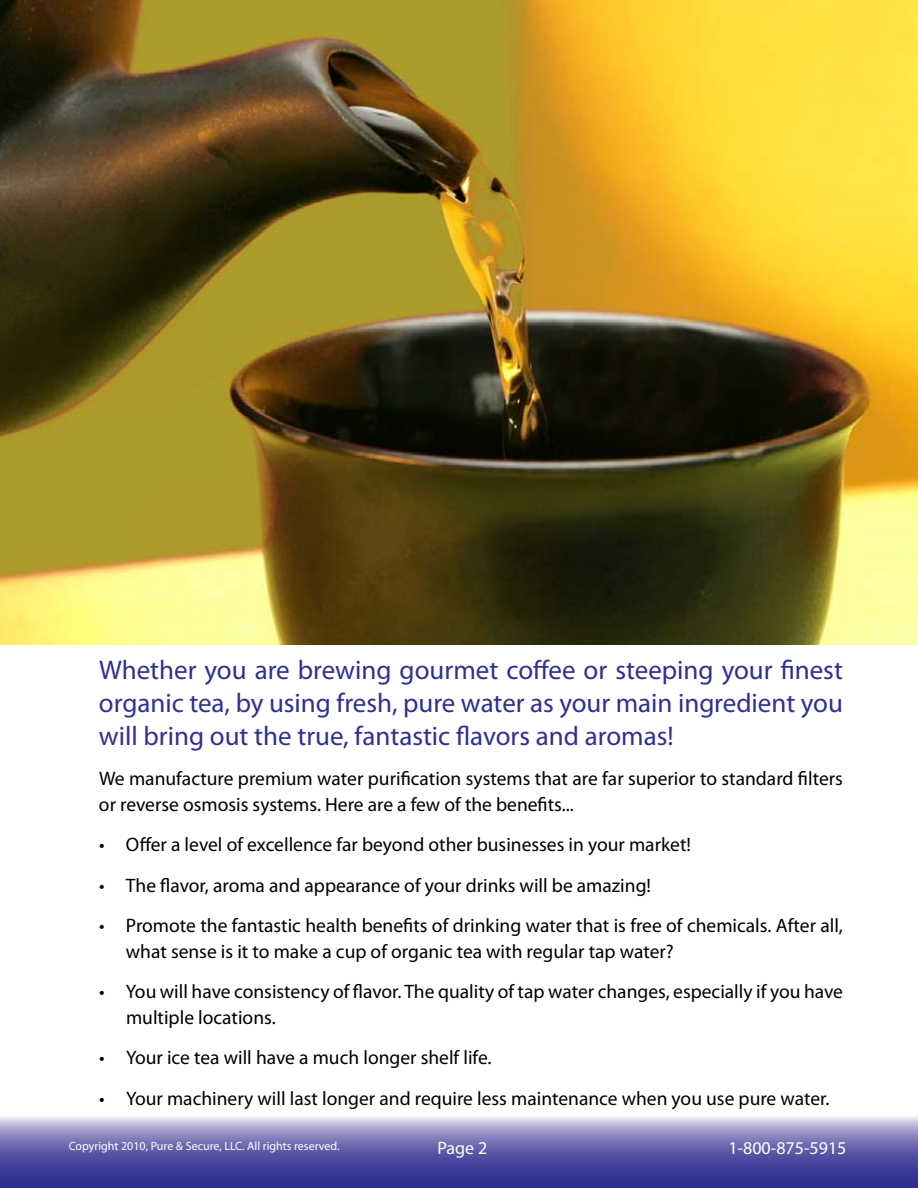
<style>
.page{position:relative;width:918px;height:1188px;background:#fff}
.page>*{position:absolute;margin:0;border:0;box-sizing:border-box;transform-origin:0 0}
.t1{font:27px/33px "Myriad Pro";color:#2e3192;text-align:justify}
.t2{font:19.5px/40.5px "Myriad Pro";color:#000}
.t3{font:18px "Myriad Pro";color:#fff}
.t4{font:12px "Myriad Pro";color:#fff}
</style>
<div class="page">
<svg style="left:1px;top:1116px;width:916px;height:71px;background:#6d6bb1"></svg>
<img style="left:0;top:0;width:918px;height:645px">
<h1 class="t1" style="left:99px;top:653px;width:746px">Whether you are brewing gourmet coffee or steeping your finest organic tea, by using fresh, pure water as your main ingredient you will bring out the true, fantastic flavors and aromas!</h1>
<p class="t2" style="left:99px;top:766px;width:746px;line-height:25.5px">We manufacture premium water purification systems that are far superior to standard filters or reverse osmosis systems. Here are a few of the benefits...</p>
<p class="t2" style="left:126px;top:824px;width:718px">Offer a level of excellence far beyond other businesses in your market!<br>The flavor, aroma and appearance of your drinks will be amazing!<br>Promote the fantastic health benefits of drinking water that is free of chemicals. After all,</p>
<p class="t2" style="left:126px;top:931px;width:719px">what sense is it to make a cup of organic tea with regular tap water?<br>You will have consistency of flavor. The quality of tap water changes, especially if you have</p>
<p class="t2" style="left:126px;top:997px;width:705px">multiple locations.<br>Your ice tea will have a much longer shelf life.<br>Your machinery will last longer and require less maintenance when you use pure water.</p>
<p class="t2" style="left:99px;top:824px;width:7px;text-align:justify">• • •</p>
<p class="t2" style="left:99px;top:971px;width:7px">•</p>
<p class="t2" style="left:99px;top:1037px;width:7px">• •</p>
<p class="t4" style="left:69px;top:1138px;width:273px">Copyright 2010, Pure &amp; Secure, LLC. All rights reserved.</p>
<p class="t3" style="left:437px;top:1137px;width:38px">Page</p>
<p class="t3" style="left:728px;top:1137px;width:120px">1-800-875-5915</p>
</div>
